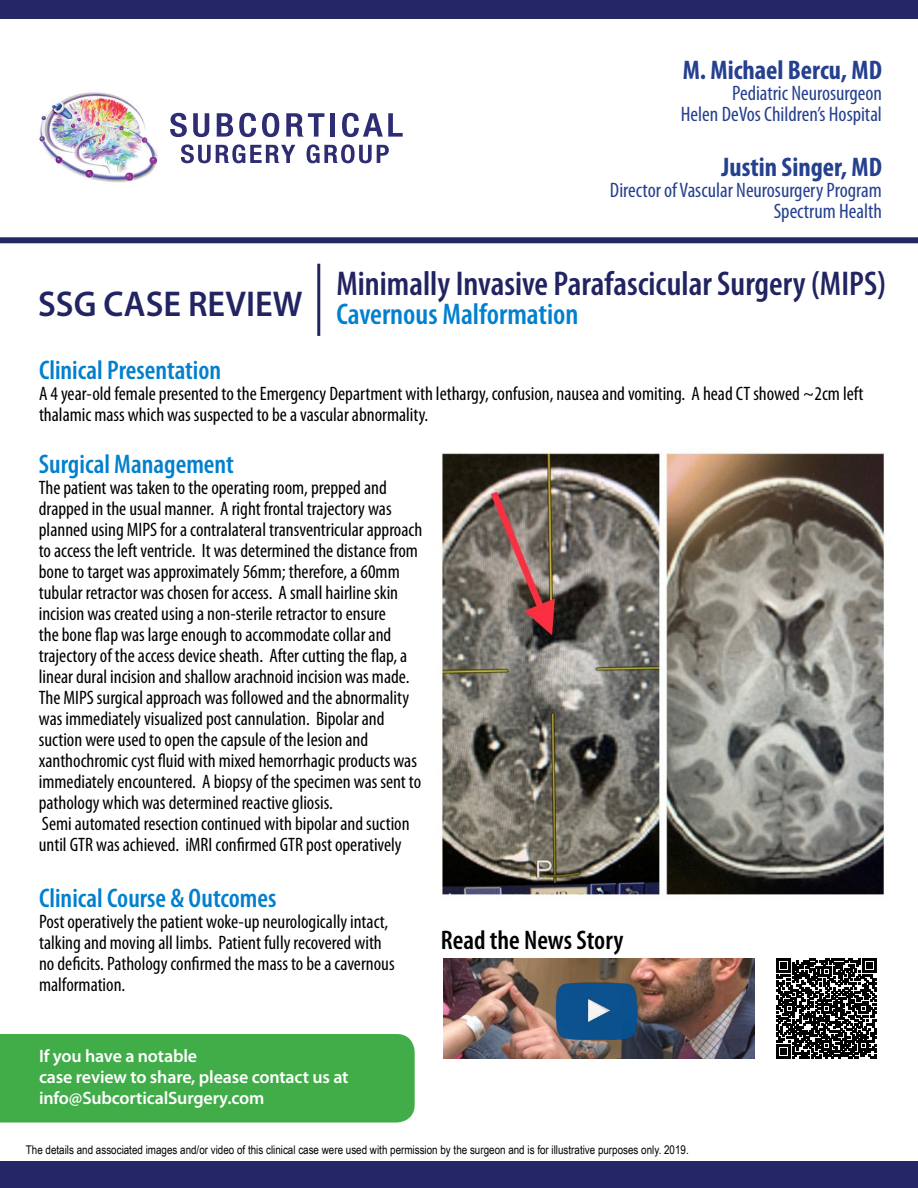
<style>
.page{position:relative;width:918px;height:1188px;background:#fff}
.page>*{position:absolute;margin:0;border:0;box-sizing:border-box;transform-origin:0 0}
.t1{font:600 condensed 34.5px "Myriad Pro";color:#222462}
.t2{font:600 condensed 30px "Myriad Pro";color:#0280ce}
.t3{font:600 condensed 27px "Myriad Pro";color:#0280ce}
.t4{font:700 condensed 27px "Myriad Pro";color:#25408f}
.t5{font:600 condensed 27px "Myriad Pro";color:#000}
.t6{font:condensed 21px/21px "Myriad Pro";color:#25408f;text-align:right}
.t7{font:condensed 19.5px/21px "Myriad Pro";color:#000}
.t8{font:600 18px/21px "Myriad Pro";letter-spacing:-.01em;color:#fff}
.t9{font:12px "Arial Narrow";color:#000}
</style>
<div class="page">
<div style="left:0;top:237px;width:918px;height:6px;background:#242665"></div>
<img style="left:39px;top:92px;width:119px;height:91px">
<svg style="left:170px;top:113px;width:17px;height:24px"></svg>
<svg style="left:193px;top:113px;width:16px;height:24px"></svg>
<svg style="left:217px;top:113px;width:16px;height:24px"></svg>
<svg style="left:239px;top:113px;width:17px;height:24px"></svg>
<svg style="left:262px;top:113px;width:17px;height:24px"></svg>
<div style="left:330px;top:113px;width:5px;height:24px;background:#2e2c73"></div>
<svg style="left:286px;top:113px;width:38px;height:24px"></svg>
<svg style="left:342px;top:113px;width:61px;height:24px"></svg>
<svg style="left:181px;top:144px;width:114px;height:19px"></svg>
<svg style="left:307px;top:144px;width:82px;height:19px"></svg>
<div style="left:0;top:0;width:918px;height:19px;background:#242665"></div>
<div style="left:0;top:1161px;width:918px;height:27px;background:#242665"></div>
<hr style="left:317px;top:264px;width:3px;height:72px;background:#222462">
<div style="left:0;top:1034px;width:415px;height:89px;background:#41ad49"></div>
<img style="left:441px;top:447px;width:444px;height:448px">
<img style="left:444px;top:958px;width:310px;height:100px">
<svg style="left:776px;top:958px;width:101px;height:101px"></svg>
<img style="left:526px;top:958px;width:134px;height:101px">
<h3 class="t4" style="left:683px;top:53px;width:201px">M. Michael Bercu, MD</h3>
<p class="t6" style="left:681px;top:82px;width:203px">Pediatric Neurosurgeon<br>Helen DeVos Children’s Hospital</p>
<h3 class="t4" style="left:722px;top:150px;width:162px">Justin Singer, MD</h3>
<p class="t6" style="left:610px;top:179px;width:273px">Director of Vascular Neurosurgery Program<br>Spectrum Health</p>
<h1 class="t1" style="left:336px;top:262px;width:551px">Minimally Invasive Parafascicular Surgery (MIPS)</h1>
<h2 class="t2" style="left:38px;top:295px;width:542px"><sup>SSG</sup> <sup>CASE</sup> <sup>REVIEW</sup> Cavernous Malformation</h2>
<h3 class="t3" style="left:39px;top:353px;width:184px">Clinical Presentation</h3>
<p class="t7" style="left:39px;top:383px;width:826px">A 4 year-old female presented to the Emergency Department with lethargy, confusion, nausea and vomiting. A head CT showed ~2cm left thalamic mass which was suspected to be a vascular abnormality.</p>
<h3 class="t3" style="left:39px;top:447px;width:197px">Surgical Management</h3>
<p class="t7" style="left:39px;top:477px;width:385px">The patient was taken to the operating room, prepped and drapped in the usual manner. A right frontal trajectory was planned using MIPS for a contralateral transventricular approach to access the left ventricle. It was determined the distance from bone to target was approximately 56mm; therefore, a 60mm tubular retractor was chosen for access. A small hairline skin incision was created using a non-sterile retractor to ensure<br>the bone flap was large enough to accommodate collar and trajectory of the access device sheath. After cutting the flap, a linear dural incision and shallow arachnoid incision was made.<br>The MIPS surgical approach was followed and the abnormality was immediately visualized post cannulation. Bipolar and suction were used to open the capsule of the lesion and xanthochromic cyst fluid with mixed hemorrhagic products was immediately encountered. A biopsy of the specimen was sent to pathology which was determined reactive gliosis.<br>Semi automated resection continued with bipolar and suction until GTR was achieved. iMRI confirmed GTR post operatively</p>
<h3 class="t3" style="left:39px;top:881px;width:239px">Clinical Course &amp; Outcomes</h3>
<p class="t7" style="left:39px;top:911px;width:357px">Post operatively the patient woke-up neurologically intact, talking and moving all limbs. Patient fully recovered with no deficits. Pathology confirmed the mass to be a cavernous malformation.</p>
<h3 class="t5" style="left:441px;top:924px;width:184px">Read the News Story</h3>
<p class="t8" style="left:39px;top:1046px;width:311px">If you have a notable<br>case review to share, please contact us at info@SubcorticalSurgery.com</p>
<p class="t9" style="left:26px;top:1141px;width:664px">The details and associated images and/or video of this clinical case were used with permission by the surgeon and is for illustrative purposes only. 2019.</p>
</div>
